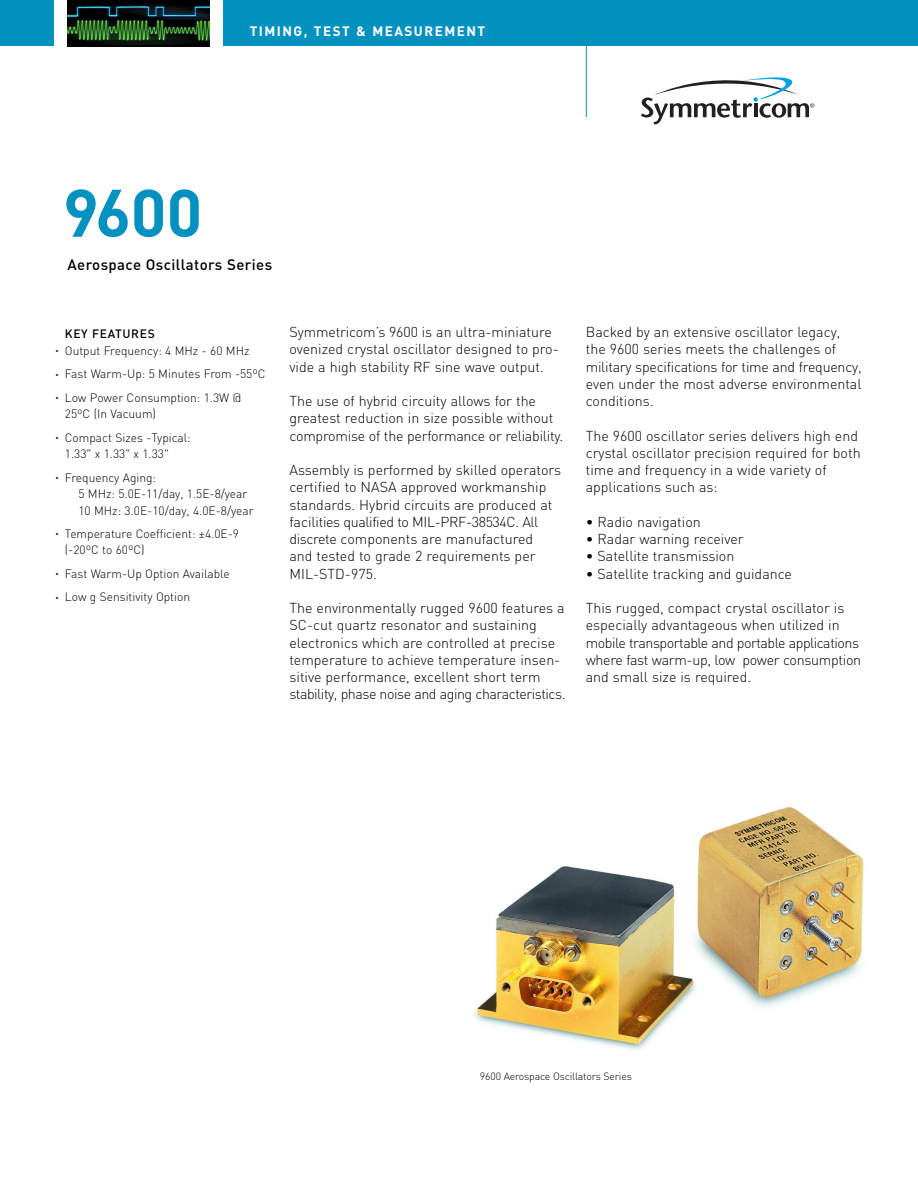
<style>
.page{position:relative;width:918px;height:1188px;background:#fff}
.page>*{position:absolute;margin:0;border:0;box-sizing:border-box;transform-origin:0 0}
.t1{font:700 66px "DIN";color:#0392bf}
.t2{font:500 15px "DIN";letter-spacing:.025em;color:#000}
.t3{font:300 14.25px/17.2px "DIN";color:#000}
.t4{font:700 13.5px "DIN";letter-spacing:.11em;color:#fff}
.t5{font:300 12px/16.5px "DIN";color:#000}
.t6{font:500 12px "DIN";letter-spacing:.055em;color:#000}
.t7{font:300 10.5px "DIN";letter-spacing:-.015em;color:#000}
.s1{font-size:6px}
</style>
<div class="page">
<img style="left:475px;top:866px;width:214px;height:184px">
<div style="left:223px;top:0;width:695px;height:46px;background:#0392bf"></div>
<div style="left:0;top:0;width:54px;height:46px;background:#0392bf"></div>
<hr style="left:586px;top:34px;width:1px;height:83px;background:#0392bf">
<svg style="left:641px;top:77px;width:173px;height:47px"></svg>
<hr style="left:754px;top:103px;width:4px;height:14px;background:#231f20">
<img style="left:689px;top:806px;width:175px;height:202px">
<img style="left:68px;top:0;width:141px;height:46px">
<p class="t4" style="left:250px;top:23px;width:237px">TIMING, TEST &amp; MEASUREMENT</p>
<h1 class="t1" style="left:63px;top:175px;width:141px">9600</h1>
<p class="t2" style="left:68px;top:256px;width:206px">Aerospace Oscillators Series</p>
<p class="t6" style="left:65px;top:327px;width:91px">KEY FEATURES</p>
<p class="t5" style="left:56px;top:343px;width:196px"><span class="s1">•</span> Output Frequency: 4 MHz - 60 MHz</p>
<p class="t5" style="left:56px;top:366px;width:212px"><span class="s1">•</span> Fast Warm-Up: 5 Minutes From -55ºC</p>
<p class="t5" style="left:65px;top:389px;width:178px;text-indent:-9px"><span class="s1">•</span> Low Power Consumption: 1.3W @<br>25ºC (In Vacuum)</p>
<p class="t5" style="left:65px;top:429px;width:127px;text-indent:-9px"><span class="s1">•</span> Compact Sizes -Typical:<br>1.33" x 1.33" x 1.33"</p>
<p class="t5" style="left:78px;top:469px;width:177px;text-indent:-23px"><span class="s1">•</span> Frequency Aging:<br>5 MHz: 5.0E-11/day, 1.5E-8/year<br>10 MHz: 3.0E-10/day, 4.0E-8/year</p>
<p class="t5" style="left:65px;top:526px;width:176px;text-indent:-9px"><span class="s1">•</span> Temperature Coefficient: ±4.0E-9 (-20ºC to 60ºC)</p>
<p class="t5" style="left:56px;top:565px;width:176px"><span class="s1">•</span> Fast Warm-Up Option Available</p>
<p class="t5" style="left:56px;top:589px;width:136px"><span class="s1">•</span> Low g Sensitivity Option</p>
<p class="t3" style="left:290px;top:324px;width:271px">Symmetricom’s 9600 is an ultra-miniature ovenized crystal oscillator designed to pro&shy;vide a high stability RF sine wave output.</p>
<p class="t3" style="left:290px;top:393px;width:275px">The use of hybrid circuity allows for the greatest reduction in size possible without compromise of the performance or reliability.</p>
<p class="t3" style="left:289px;top:462px;width:273px">Assembly is performed by skilled operators certified to NASA approved workmanship standards. Hybrid circuits are produced at facilities qualified to MIL-PRF-38534C. All discrete components are manufactured<br>and tested to grade 2 requirements per MIL-STD-975.</p>
<p class="t3" style="left:289px;top:600px;width:278px">The environmentally rugged 9600 features a SC-cut quartz resonator and sustaining electronics which are controlled at precise temperature to achieve temperature insen&shy;sitive performance, excellent short term stability, phase noise and aging characteristics.</p>
<p class="t3" style="left:586px;top:324px;width:277px">Backed by an extensive oscillator legacy, the 9600 series meets the challenges of military specifications for time and frequency, even under the most adverse environmental conditions.</p>
<p class="t3" style="left:586px;top:427px;width:276px">The 9600 oscillator series delivers high end crystal oscillator precision required for both time and frequency in a wide variety of applications such as:</p>
<p class="t3" style="left:586px;top:513px;width:117px">• Radio navigation</p>
<p class="t3" style="left:586px;top:531px;width:159px">• Radar warning receiver</p>
<p class="t3" style="left:586px;top:548px;width:150px">• Satellite transmission</p>
<p class="t3" style="left:586px;top:565px;width:208px">• Satellite tracking and guidance</p>
<p class="t3" style="left:586px;top:600px;width:277px">This rugged, compact crystal oscillator is especially advantageous when utilized in mobile transportable and portable applications where fast warm-up, low power consumption and small size is required.</p>
<p class="t7" style="left:480px;top:1071px;width:153px">9600 Aerospace Oscillators Series</p>
</div>
